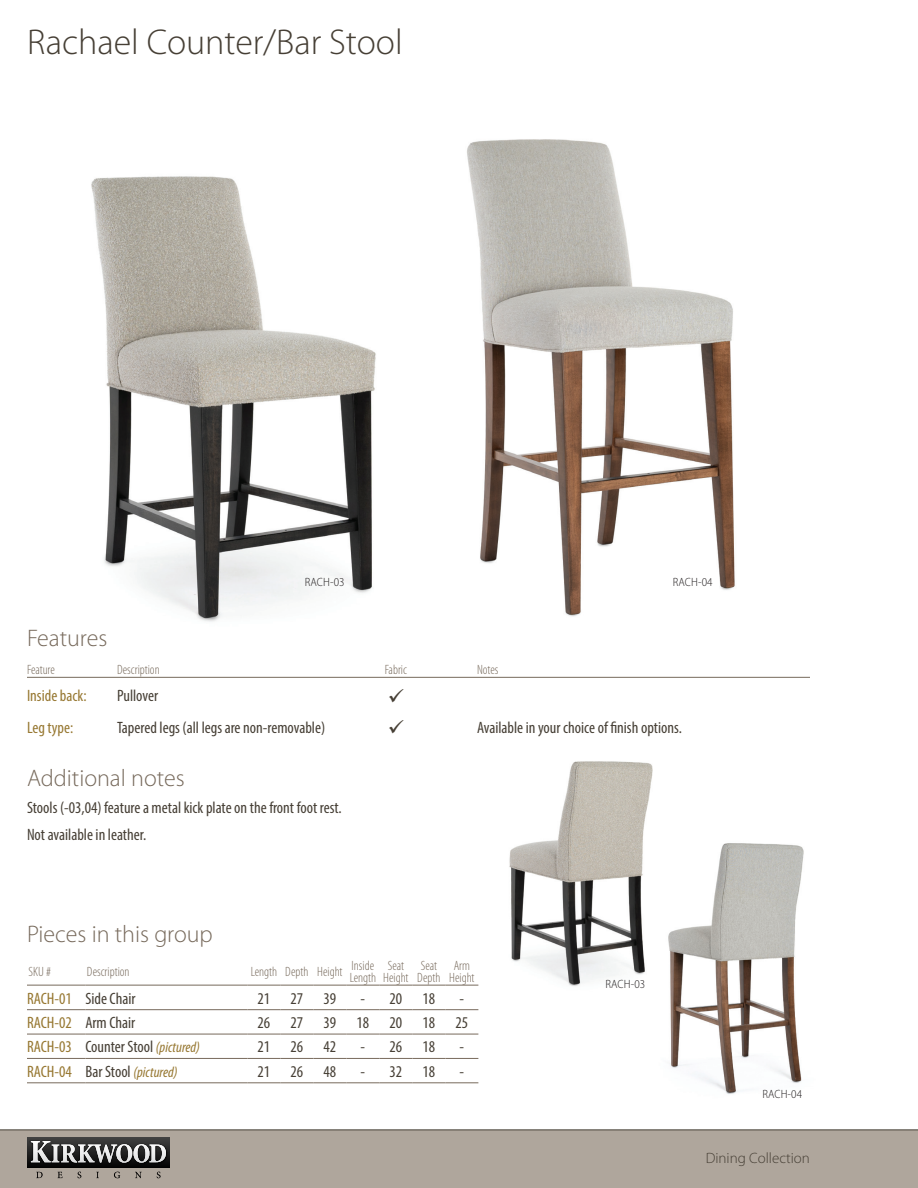
<style>
.page{position:relative;width:918px;height:1188px;background:#fff}
.page>*{position:absolute;margin:0;border:0;box-sizing:border-box;transform-origin:0 0}
.Page_Title_-L{font:300 36px "Myriad Pro";color:#463f35}
.Content_Header_1{font:300 24px "Myriad Pro";color:#776a5c}
.Dimensions_Table_Number{font:condensed 16.5px "Myriad Pro";color:#463f35}
.Features_Table_Cell_Left{font:condensed 16.5px "Myriad Pro";color:#977832}
.t1{font:italic condensed 15px "Myriad Pro";color:#977832}
.t2{font:300 15px "Myriad Pro";color:#463f35}
.Dimensions_Table_Header{font:300 condensed 13.5px/12px "Myriad Pro";color:#776a5c}
.Features_Table_Header{font:300 condensed 13.5px "Myriad Pro";color:#776a5c}
.Dimensions_Table_Header_-L{font:300 condensed 13.5px "Myriad Pro";color:#776a5c}
.t3{font:300 semi-condensed 12px "Myriad Pro";letter-spacing:.01em;color:#231f20}
.s1{font-style:italic;font-size:15px;color:#977832}
.s2{font-style:normal;font-size:16.5px;color:#463f35}
</style>
<div class="page">
<img style="left:27px;top:176px;width:409px;height:501px">
<img style="left:395px;top:139px;width:340px;height:517px">
<img style="left:473px;top:761px;width:180px;height:250px">
<img style="left:642px;top:831px;width:162px;height:263px">
<div style="left:0;top:1130px;width:918px;height:58px;background:#afa69c"></div>
<svg style="left:27px;top:1137px;width:143px;height:31px"></svg>
<svg style="left:36px;top:1172px;width:7px;height:6px"></svg>
<svg style="left:58px;top:1172px;width:5px;height:6px"></svg>
<svg style="left:78px;top:1172px;width:3px;height:6px"></svg>
<svg style="left:96px;top:1172px;width:3px;height:6px"></svg>
<svg style="left:114px;top:1172px;width:6px;height:6px"></svg>
<svg style="left:135px;top:1172px;width:7px;height:6px"></svg>
<svg style="left:157px;top:1172px;width:4px;height:6px"></svg>
<img style="left:29px;top:1140px;width:139px;height:25px">
<svg style="left:31px;top:1141px;width:135px;height:22px;background:#757676"></svg>
<hr style="left:27px;top:985px;width:58px;height:1px;background:#776a5c">
<hr style="left:85px;top:985px;width:162px;height:1px;background:#776a5c">
<hr style="left:247px;top:985px;width:33px;height:1px;background:#776a5c">
<hr style="left:280px;top:985px;width:33px;height:1px;background:#776a5c">
<hr style="left:313px;top:985px;width:33px;height:1px;background:#776a5c">
<hr style="left:346px;top:985px;width:33px;height:1px;background:#776a5c">
<hr style="left:379px;top:985px;width:33px;height:1px;background:#776a5c">
<hr style="left:412px;top:985px;width:33px;height:1px;background:#776a5c">
<hr style="left:445px;top:985px;width:33px;height:1px;background:#776a5c">
<hr style="left:27px;top:1009px;width:58px;height:1px;background:#776a5c">
<hr style="left:85px;top:1009px;width:162px;height:1px;background:#776a5c">
<hr style="left:247px;top:1009px;width:33px;height:1px;background:#776a5c">
<hr style="left:280px;top:1009px;width:33px;height:1px;background:#776a5c">
<hr style="left:313px;top:1009px;width:33px;height:1px;background:#776a5c">
<hr style="left:346px;top:1009px;width:33px;height:1px;background:#776a5c">
<hr style="left:379px;top:1009px;width:33px;height:1px;background:#776a5c">
<hr style="left:412px;top:1009px;width:33px;height:1px;background:#776a5c">
<hr style="left:445px;top:1009px;width:33px;height:1px;background:#776a5c">
<hr style="left:27px;top:1034px;width:58px;height:1px;background:#776a5c">
<hr style="left:85px;top:1034px;width:162px;height:1px;background:#776a5c">
<hr style="left:247px;top:1034px;width:33px;height:1px;background:#776a5c">
<hr style="left:280px;top:1034px;width:33px;height:1px;background:#776a5c">
<hr style="left:313px;top:1034px;width:33px;height:1px;background:#776a5c">
<hr style="left:346px;top:1034px;width:33px;height:1px;background:#776a5c">
<hr style="left:379px;top:1034px;width:33px;height:1px;background:#776a5c">
<hr style="left:412px;top:1034px;width:33px;height:1px;background:#776a5c">
<hr style="left:445px;top:1034px;width:33px;height:1px;background:#776a5c">
<hr style="left:27px;top:1058px;width:58px;height:1px;background:#776a5c">
<hr style="left:85px;top:1058px;width:162px;height:1px;background:#776a5c">
<hr style="left:247px;top:1058px;width:33px;height:1px;background:#776a5c">
<hr style="left:280px;top:1058px;width:33px;height:1px;background:#776a5c">
<hr style="left:313px;top:1058px;width:33px;height:1px;background:#776a5c">
<hr style="left:346px;top:1058px;width:33px;height:1px;background:#776a5c">
<hr style="left:379px;top:1058px;width:33px;height:1px;background:#776a5c">
<hr style="left:412px;top:1058px;width:33px;height:1px;background:#776a5c">
<hr style="left:445px;top:1058px;width:33px;height:1px;background:#776a5c">
<hr style="left:27px;top:1083px;width:58px;height:1px;background:#776a5c">
<hr style="left:85px;top:1083px;width:162px;height:1px;background:#776a5c">
<hr style="left:247px;top:1083px;width:33px;height:1px;background:#776a5c">
<hr style="left:280px;top:1083px;width:33px;height:1px;background:#776a5c">
<hr style="left:313px;top:1083px;width:33px;height:1px;background:#776a5c">
<hr style="left:346px;top:1083px;width:33px;height:1px;background:#776a5c">
<hr style="left:379px;top:1083px;width:33px;height:1px;background:#776a5c">
<hr style="left:412px;top:1083px;width:33px;height:1px;background:#776a5c">
<hr style="left:445px;top:1083px;width:33px;height:1px;background:#776a5c">
<hr style="left:27px;top:677px;width:90px;height:1px;background:#776a5c">
<hr style="left:117px;top:677px;width:252px;height:1px;background:#776a5c">
<hr style="left:369px;top:677px;width:54px;height:1px;background:#776a5c">
<hr style="left:423px;top:677px;width:54px;height:1px;background:#776a5c">
<hr style="left:477px;top:677px;width:333px;height:1px;background:#776a5c">
<p class="Page_Title_-L" style="left:27px;top:22px;width:377px">Rachael Counter/Bar Stool</p>
<p class="t3" style="left:305px;top:575px;width:41px">RACH-03</p>
<p class="t3" style="left:673px;top:575px;width:41px">RACH-04</p>
<p class="Content_Header_1" style="left:27px;top:625px;width:82px">Features</p>
<p class="Features_Table_Header" style="left:27px;top:663px;width:29px">Feature</p>
<p class="Features_Table_Header" style="left:117px;top:663px;width:44px">Description</p>
<p class="Features_Table_Header" style="left:385px;top:663px;width:24px">Fabric</p>
<p class="Features_Table_Header" style="left:477px;top:663px;width:23px">Notes</p>
<p class="Features_Table_Cell_Left" style="left:27px;top:686px;width:61px">Inside back:</p>
<p class="Dimensions_Table_Number" style="left:117px;top:686px;width:43px">Pullover</p>
<p class="Features_Table_Cell_Left" style="left:27px;top:717px;width:48px">Leg type:</p>
<p class="Dimensions_Table_Number" style="left:117px;top:717px;width:210px">Tapered legs (all legs are non-removable)</p>
<p class="Dimensions_Table_Number" style="left:477px;top:717px;width:206px">Available in your choice of finish options.</p>
<p class="Content_Header_1" style="left:27px;top:765px;width:159px">Additional notes</p>
<p class="Dimensions_Table_Number" style="left:27px;top:798px;width:316px">Stools (-03,04) feature a metal kick plate on the front foot rest.</p>
<p class="Dimensions_Table_Number" style="left:27px;top:825px;width:121px">Not available in leather.</p>
<p class="Content_Header_1" style="left:27px;top:921px;width:187px">Pieces in this group</p>
<p class="Dimensions_Table_Header_-L" style="left:28px;top:964px;width:24px">SKU #</p>
<p class="Dimensions_Table_Header_-L" style="left:87px;top:964px;width:44px">Description</p>
<p class="Dimensions_Table_Header" style="left:251px;top:966px;width:28px">Length</p>
<p class="Dimensions_Table_Header" style="left:285px;top:966px;width:25px">Depth</p>
<p class="Dimensions_Table_Header" style="left:317px;top:966px;width:27px">Height</p>
<p class="Dimensions_Table_Header" style="left:350px;top:960px;width:28px">Inside<br>Length</p>
<p class="Dimensions_Table_Header" style="left:383px;top:960px;width:27px;text-align:center">Seat<br>Height</p>
<p class="Dimensions_Table_Header" style="left:417px;top:960px;width:25px">Seat<br>Depth</p>
<p class="Dimensions_Table_Header" style="left:449px;top:960px;width:27px;text-align:center">Arm<br>Height</p>
<p class="Features_Table_Cell_Left" style="left:27px;top:988px;width:46px">RACH-01</p>
<p class="Dimensions_Table_Number" style="left:85px;top:988px;width:52px">Side Chair</p>
<p class="Dimensions_Table_Number" style="left:258px;top:988px;width:14px">21</p>
<p class="Dimensions_Table_Number" style="left:291px;top:988px;width:14px">27</p>
<p class="Dimensions_Table_Number" style="left:324px;top:988px;width:14px">39</p>
<p class="Dimensions_Table_Number" style="left:361px;top:988px;width:6px">-</p>
<p class="Dimensions_Table_Number" style="left:390px;top:988px;width:14px">20</p>
<p class="Dimensions_Table_Number" style="left:423px;top:988px;width:14px">18</p>
<p class="Dimensions_Table_Number" style="left:460px;top:988px;width:6px">-</p>
<p class="Features_Table_Cell_Left" style="left:27px;top:1013px;width:46px">RACH-02</p>
<p class="Dimensions_Table_Number" style="left:85px;top:1013px;width:51px">Arm Chair</p>
<p class="Dimensions_Table_Number" style="left:258px;top:1013px;width:14px">26</p>
<p class="Dimensions_Table_Number" style="left:291px;top:1013px;width:14px">27</p>
<p class="Dimensions_Table_Number" style="left:324px;top:1013px;width:14px">39</p>
<p class="Dimensions_Table_Number" style="left:357px;top:1013px;width:14px">18</p>
<p class="Dimensions_Table_Number" style="left:390px;top:1013px;width:14px">20</p>
<p class="Dimensions_Table_Number" style="left:423px;top:1013px;width:14px">18</p>
<p class="Dimensions_Table_Number" style="left:456px;top:1013px;width:14px">25</p>
<p class="Features_Table_Cell_Left" style="left:27px;top:1037px;width:46px">RACH-03</p>
<p class="Dimensions_Table_Number" style="left:85px;top:1037px;width:116px">Counter Stool <span class="s1">(pictured)</span></p>
<p class="Dimensions_Table_Number" style="left:258px;top:1037px;width:14px">21</p>
<p class="Dimensions_Table_Number" style="left:291px;top:1037px;width:14px">26</p>
<p class="Dimensions_Table_Number" style="left:324px;top:1037px;width:14px">42</p>
<p class="Dimensions_Table_Number" style="left:361px;top:1037px;width:6px">-</p>
<p class="Dimensions_Table_Number" style="left:390px;top:1037px;width:14px">26</p>
<p class="Dimensions_Table_Number" style="left:423px;top:1037px;width:14px">18</p>
<p class="Dimensions_Table_Number" style="left:460px;top:1037px;width:6px">-</p>
<p class="Features_Table_Cell_Left" style="left:27px;top:1061px;width:46px">RACH-04</p>
<p class="t1" style="left:85px;top:1063px;width:94px"><span class="s2">Bar Stool</span> (pictured)</p>
<p class="Dimensions_Table_Number" style="left:258px;top:1061px;width:14px">21</p>
<p class="Dimensions_Table_Number" style="left:291px;top:1061px;width:14px">26</p>
<p class="Dimensions_Table_Number" style="left:324px;top:1061px;width:14px">48</p>
<p class="Dimensions_Table_Number" style="left:361px;top:1061px;width:6px">-</p>
<p class="Dimensions_Table_Number" style="left:390px;top:1061px;width:14px">32</p>
<p class="Dimensions_Table_Number" style="left:423px;top:1061px;width:14px">18</p>
<p class="Dimensions_Table_Number" style="left:460px;top:1061px;width:6px">-</p>
<p class="t3" style="left:605px;top:976px;width:41px">RACH-03</p>
<p class="t3" style="left:762px;top:1087px;width:41px">RACH-04</p>
<p class="t2" style="left:706px;top:1150px;width:106px">Dining Collection</p>
</div>
